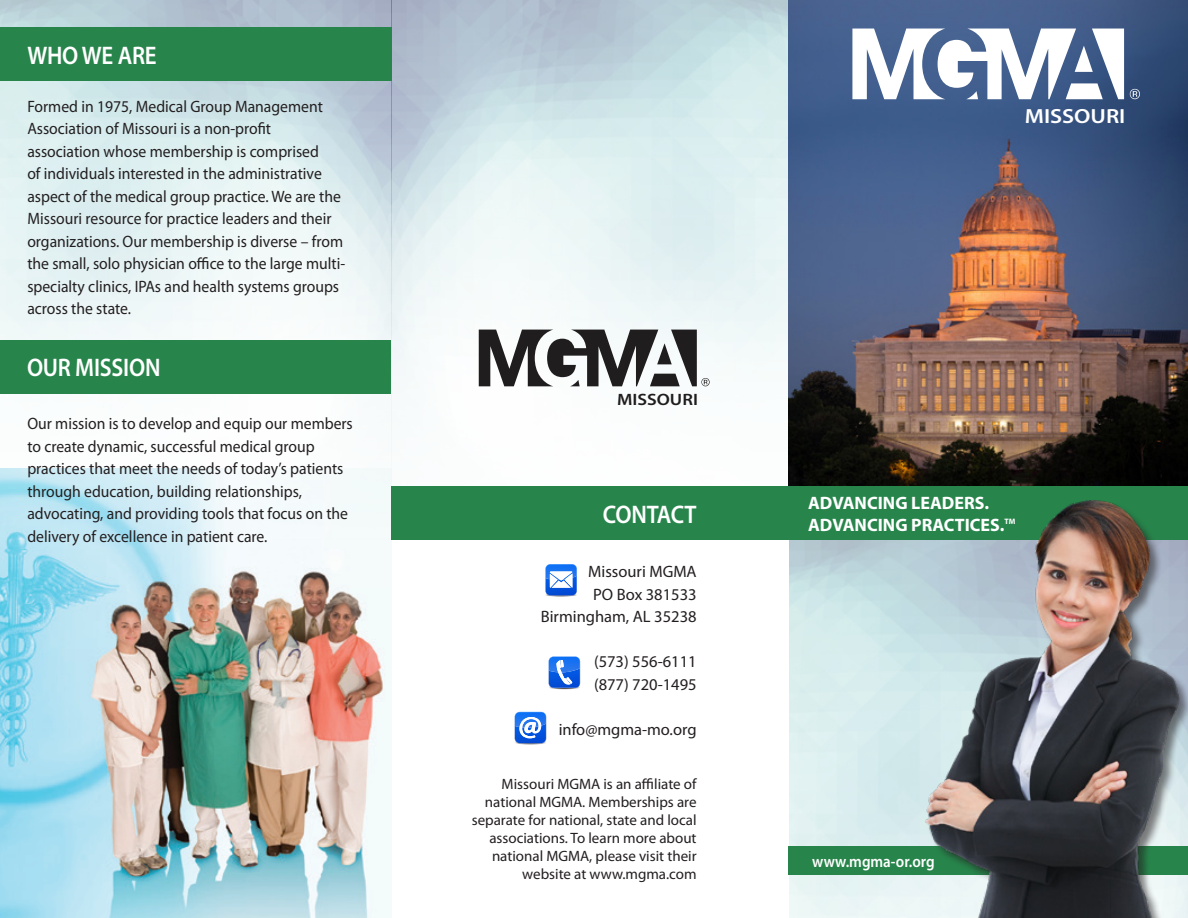
<style>
.page{position:relative;width:1188px;height:918px;background:#fff}
.page>*{position:absolute;margin:0;border:0;box-sizing:border-box;transform-origin:0 0}
.E-mail_Signature{font:600 25.5px "Myriad Pro";letter-spacing:-.01em;color:#fff;scale:.9 1}
.t1{font:600 20.55px "Myriad Pro";color:#fff;scale:1.13 1}
.E-mail_Signature-2{font:700 18px "Myriad Pro";color:#fff}
.E-mail_Signature-3{font:16.5px/22.5px "Myriad Pro";color:#231f20;scale:.95 1}
.E-mail_Signature-4{font:16.5px/22.5px "Myriad Pro";color:#231f20}
.t2{font:600 16.5px "Myriad Pro";color:#fff;scale:.91 1}
.t3{font:600 16.5px "Myriad Pro";color:#201d1e;scale:1.13 1}
.E-mail_Signature-5{font:15px/18px "Myriad Pro";color:#231f20;text-align:right}
.E-mail_Signature-6{font:700 7.8px "Myriad Pro";color:#fff}
</style>
<div class="page">
<img style="left:0;top:0;width:788px;height:468px">
<img style="left:788px;top:0;width:400px;height:486px">
<img style="left:0;top:468px;width:392px;height:450px">
<img style="left:789px;top:540px;width:102px;height:378px">
<div style="left:392px;top:486px;width:796px;height:54px;background:#27854b"></div>
<div style="left:0;top:27px;width:391px;height:54px;background:#27854b"></div>
<div style="left:0;top:340px;width:391px;height:54px;background:#27854b"></div>
<svg style="left:479px;top:330px;width:231px;height:56px"></svg>
<svg style="left:852px;top:29px;width:272px;height:70px"></svg>
<svg style="left:1130px;top:89px;width:10px;height:10px"></svg>
<div style="left:788px;top:847px;width:400px;height:28px;background:#27854b"></div>
<img style="left:891px;top:500px;width:297px;height:418px">
<img style="left:551px;top:596px;width:20px;height:1px">
<svg style="left:545px;top:564px;width:32px;height:32px"></svg>
<img style="left:548px;top:660px;width:30px;height:29px">
<svg style="left:549px;top:657px;width:31px;height:31px"></svg>
<img style="left:514px;top:715px;width:33px;height:30px">
<svg style="left:515px;top:712px;width:31px;height:31px"></svg>
<p class="E-mail_Signature" style="left:27px;top:39px;width:145px">WHO WE ARE</p>
<p class="E-mail_Signature-3" style="left:27px;top:95px;width:336px">Formed in 1975, Medical Group Management Association of Missouri is a non-profit association whose membership is comprised<br>of individuals interested in the administrative aspect of the medical group practice. We are the Missouri resource for practice leaders and their organizations. Our membership is diverse – from the small, solo physician office to the large multi&shy;specialty clinics, IPAs and health systems groups across the state.</p>
<p class="E-mail_Signature" style="left:27px;top:352px;width:150px">OUR MISSION</p>
<p class="E-mail_Signature-3" style="left:27px;top:412px;width:344px">Our mission is to develop and equip our members to create dynamic, successful medical group practices that meet the needs of today’s patients through education, building relationships, advocating, and providing tools that focus on the delivery of excellence in patient care.</p>
<p class="t3" style="left:617px;top:389px;width:73px">MISSOURI</p>
<p class="E-mail_Signature" style="left:603px;top:498px;width:106px">CONTACT</p>
<p class="E-mail_Signature-4" style="left:588px;top:560px;width:110px">Missouri MGMA</p>
<p class="E-mail_Signature-4" style="left:593px;top:583px;width:105px">PO Box 381533</p>
<p class="E-mail_Signature-4" style="left:541px;top:605px;width:157px">Birmingham, AL 35238</p>
<p class="E-mail_Signature-4" style="left:594px;top:650px;width:104px">(573) 556-6111 (877) 720-1495</p>
<p class="E-mail_Signature-4" style="left:559px;top:718px;width:139px">info@mgma-mo.org</p>
<p class="E-mail_Signature-5" style="left:472px;top:774px;width:226px">Missouri MGMA is an affiliate of national MGMA. Memberships are separate for national, state and local associations. To learn more about national MGMA, please visit their website at www.mgma.com</p>
<p class="t1" style="left:1025px;top:103px;width:91px">MISSOURI</p>
<p class="E-mail_Signature-2" style="left:808px;top:491px;width:182px">ADVANCING LEADERS.</p>
<p class="E-mail_Signature-2" style="left:808px;top:514px;width:198px">ADVANCING PRACTICES.</p>
<p class="E-mail_Signature-6" style="left:1005px;top:516px;width:12px">TM</p>
<p class="t2" style="left:812px;top:851px;width:136px">www.mgma-or.org</p>
</div>
